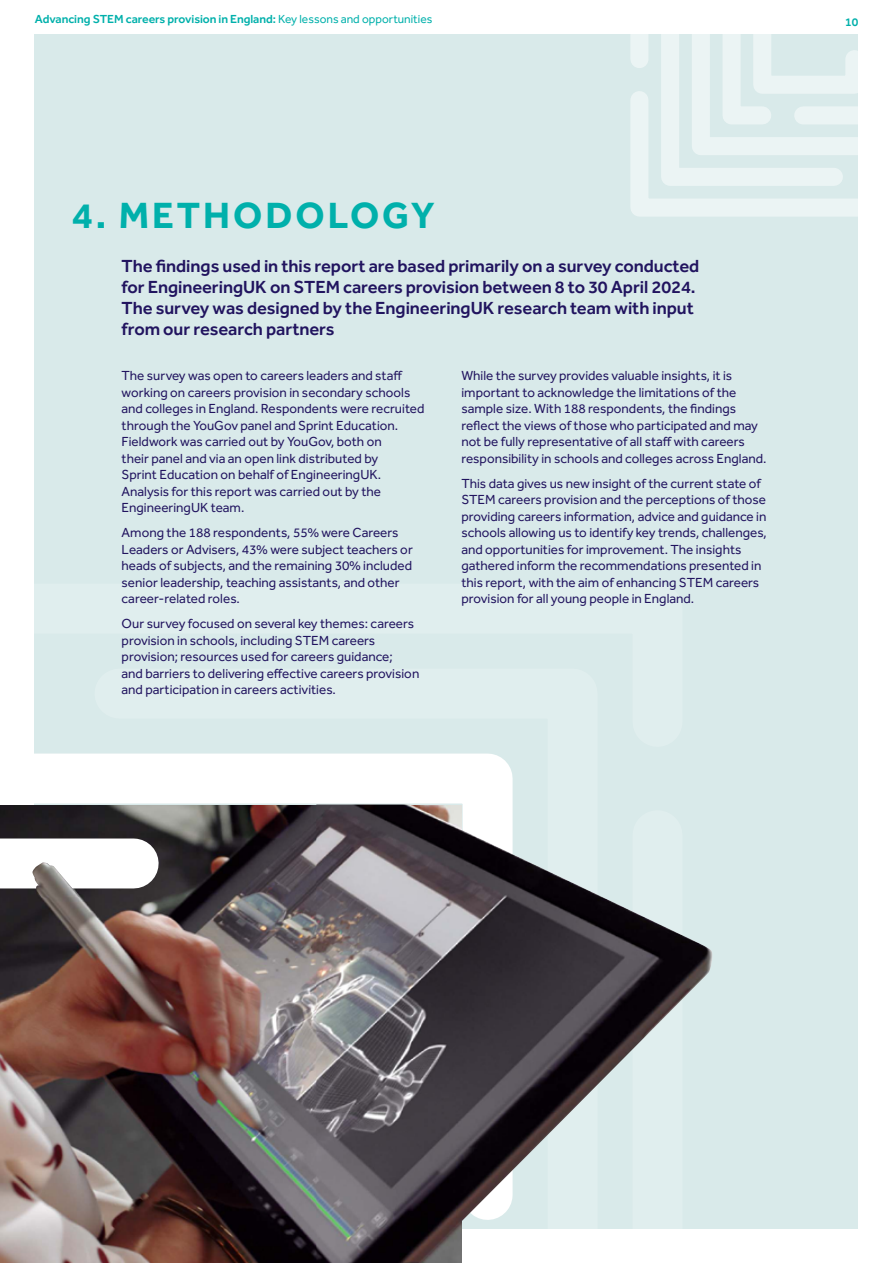
<style>
.page{position:relative;width:893px;height:1263px;background:#fff}
.page>*{position:absolute;margin:0;border:0;box-sizing:border-box;transform-origin:0 0}
.t1{font:700 37.5px "Effra CC";letter-spacing:.08em;color:#00b0ab}
.t2{font:600 18px/21px "Effra CC";color:#21145f}
.t3{font:13.5px/16.5px "Effra CC";color:#21145f}
.t4{font:600 12px "Effra CC";color:#00b0ab}
.s1{font-weight:400}
</style>
<div class="page">
<div style="left:35px;top:34px;width:823px;height:1195px;background:#d9eaea"></div>
<svg style="left:34px;top:584px;width:282px;height:679px"></svg>
<svg style="left:630px;top:34px;width:228px;height:183px"></svg>
<svg style="left:0;top:1245px;width:184px;height:18px"></svg>
<img style="left:0;top:729px;width:513px;height:516px">
<img style="left:32px;top:862px;width:48px;height:35px">
<img style="left:316px;top:804px;width:396px;height:459px">
<p class="t4" style="left:35px;top:11px;width:399px">Advancing STEM careers provision in England: <span class="s1">Key lessons and opportunities</span></p>
<p class="t4" style="left:845px;top:14px;width:15px">10</p>
<h1 class="t1" style="left:72px;top:191px;width:364px">4. METHODOLOGY</h1>
<p class="t2" style="left:122px;top:257px;width:579px">The findings used in this report are based primarily on a survey conducted for EngineeringUK on STEM careers provision between 8 to 30 April 2024.<br>The survey was designed by the EngineeringUK research team with input from our research partners</p>
<p class="t3" style="left:461px;top:369px;width:307px">While the survey provides valuable insights, it is important to acknowledge the limitations of the sample size. With 188 respondents, the findings reflect the views of those who participated and may not be fully representative of all staff with careers responsibility in schools and colleges across England.</p>
<p class="t3" style="left:461px;top:476px;width:307px">This data gives us new insight of the current state of STEM careers provision and the perceptions of those providing careers information, advice and guidance in schools allowing us to identify key trends, challenges, and opportunities for improvement. The insights gathered inform the recommendations presented in this report, with the aim of enhancing STEM careers provision for all young people in England.</p>
<p class="t3" style="left:122px;top:369px;width:304px">The survey was open to careers leaders and staff working on careers provision in secondary schools and colleges in England. Respondents were recruited through the YouGov panel and Sprint Education.<br>Fieldwork was carried out by YouGov, both on<br>their panel and via an open link distributed by<br>Sprint Education on behalf of EngineeringUK.<br>Analysis for this report was carried out by the EngineeringUK team.</p>
<p class="t3" style="left:122px;top:526px;width:293px">Among the 188 respondents, 55% were Careers Leaders or Advisers, 43% were subject teachers or heads of subjects, and the remaining 30% included senior leadership, teaching assistants, and other career-related roles.</p>
<p class="t3" style="left:122px;top:617px;width:299px">Our survey focused on several key themes: careers provision in schools, including STEM careers provision; resources used for careers guidance;<br>and barriers to delivering effective careers provision and participation in careers activities.</p>
</div>
